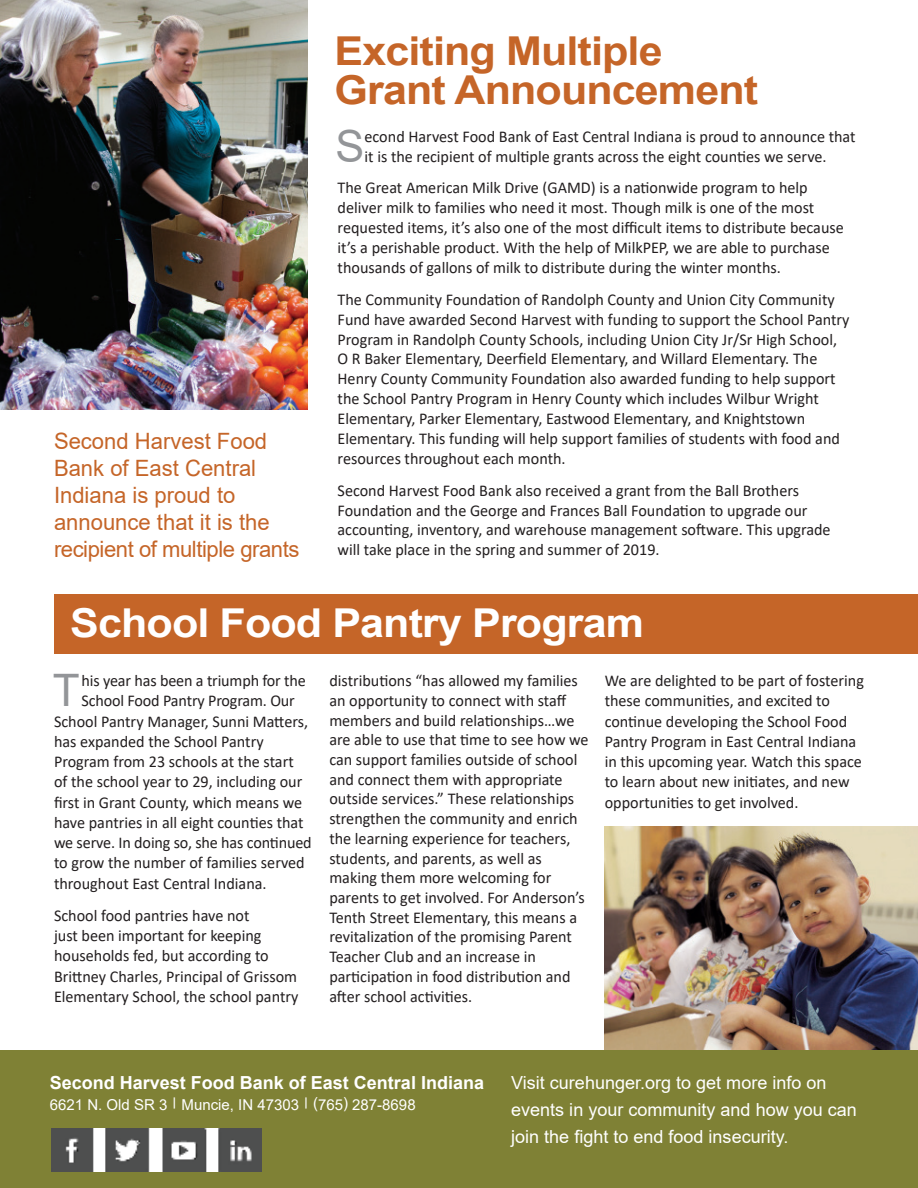
<style>
.page{position:relative;width:918px;height:1188px;background:#fff}
.page>*{position:absolute;margin:0;border:0;box-sizing:border-box;transform-origin:0 0}
.t1{font:44.85px "Arial";color:#939598}
.t2{font:44.25px "Arial";color:#939598}
.t3{font:700 39.9px "Arial";letter-spacing:-.02em;color:#c56528;scale:1.08 1}
.t4{font:700 39.9px "Arial";letter-spacing:-.02em;color:#fff;scale:1.08 1}
.t5{font:22.5px/27px "Arial";color:#c56528}
.t6{font:18px/27.5px "Arial";color:#fff}
.t7{font:700 18px "Arial";color:#fff}
.t8{font:16.5px/19.8px "Calibri";color:#231f20}
.t9{font:15px "Arial";color:#fff}
</style>
<div class="page">
<img style="left:605px;top:826px;width:313px;height:224px">
<img style="left:0;top:0;width:307px;height:410px">
<div style="left:0;top:1050px;width:918px;height:138px;background:#7f8135"></div>
<img style="left:52px;top:1129px;width:210px;height:42px">
<div style="left:54px;top:594px;width:864px;height:59px;background:#c56528"></div>
<p class="t5" style="left:54px;top:427px;width:247px">Second Harvest Food<br>Bank of East Central<br>Indiana is proud to announce that it is the recipient of multiple grants</p>
<p class="t3" style="left:335px;top:23px;width:305px">Exciting Multiple</p>
<p class="t3" style="left:335px;top:62px;width:394px">Grant Announcement</p>
<p class="t2" style="left:336px;top:116px;width:30px">S</p>
<p class="t8" style="left:365px;top:126px;width:493px">econd Harvest Food Bank of East Central Indiana is proud to announce that it is the recipient of multiple grants across the eight counties we serve.</p>
<p class="t8" style="left:338px;top:178px;width:508px">The Great American Milk Drive (GAMD) is a nationwide program to help deliver milk to families who need it most. Though milk is one of the most requested items, it’s also one of the most difficult items to distribute because it’s a perishable product. With the help of MilkPEP, we are able to purchase thousands of gallons of milk to distribute during the winter months.</p>
<p class="t8" style="left:338px;top:289px;width:514px">The Community Foundation of Randolph County and Union City Community Fund have awarded Second Harvest with funding to support the School Pantry Program in Randolph County Schools, including Union City Jr/Sr High School, O R Baker Elementary, Deerfield Elementary, and Willard Elementary. The Henry County Community Foundation also awarded funding to help support the School Pantry Program in Henry County which includes Wilbur Wright Elementary, Parker Elementary, Eastwood Elementary, and Knightstown Elementary. This funding will help support families of students with food and resources throughout each month.</p>
<p class="t8" style="left:338px;top:480px;width:495px">Second Harvest Food Bank also received a grant from the Ball Brothers Foundation and the George and Frances Ball Foundation to upgrade our accounting, inventory, and warehouse management software. This upgrade will take place in the spring and summer of 2019.</p>
<p class="t4" style="left:70px;top:595px;width:533px">School Food Pantry Program</p>
<p class="t1" style="left:53px;top:660px;width:28px">T</p>
<p class="t8" style="left:82px;top:670px;width:226px">his year has been a triumph for the</p>
<p class="t8" style="left:82px;top:691px;width:215px">School Food Pantry Program. Our</p>
<p class="t8" style="left:54px;top:711px;width:256px">School Pantry Manager, Sunni Matters,</p>
<p class="t8" style="left:54px;top:731px;width:211px">has expanded the School Pantry</p>
<p class="t8" style="left:54px;top:751px;width:241px">Program from 23 schools at the start</p>
<p class="t8" style="left:54px;top:772px;width:250px">of the school year to 29, including our</p>
<p class="t8" style="left:54px;top:792px;width:250px">first in Grant County, which means we</p>
<p class="t8" style="left:54px;top:812px;width:251px">have pantries in all eight counties that</p>
<p class="t8" style="left:54px;top:832px;width:259px">we serve. In doing so, she has continued</p>
<p class="t8" style="left:54px;top:853px;width:252px">to grow the number of families served</p>
<p class="t8" style="left:54px;top:873px;width:214px">throughout East Central Indiana.</p>
<p class="t8" style="left:54px;top:905px;width:246px;line-height:20.2px">School food pantries have not<br>just been important for keeping households fed, but according to Brittney Charles, Principal of Grissom Elementary School, the school pantry</p>
<p class="t8" style="left:329px;top:670px;width:261px">distributions “has allowed my families an opportunity to connect with staff members and build relationships…we are able to use that time to see how we can support families outside of school and connect them with appropriate outside services.” These relationships strengthen the community and enrich the learning experience for teachers, students, and parents, as well as making them more welcoming for parents to get involved. For Anderson’s Tenth Street Elementary, this means a revitalization of the promising Parent Teacher Club and an increase in participation in food distribution and after school activities.</p>
<p class="t8" style="left:605px;top:670px;width:261px;line-height:20.2px">We are delighted to be part of fostering these communities, and excited to continue developing the School Food Pantry Program in East Central Indiana in this upcoming year. Watch this space to learn about new initiates, and new opportunities to get involved.</p>
<p class="t7" style="left:50px;top:1070px;width:436px">Second Harvest Food Bank of East Central Indiana</p>
<p class="t9" style="left:50px;top:1094px;width:367px">6621 N. Old SR 3 <sup>|</sup> Muncie, IN 47303 <sup>|</sup> (765) 287-8698</p>
<p class="t6" style="left:511px;top:1068px;width:347px">Visit curehunger.org to get more info on events in your community and how you can join the fight to end food insecurity.</p>
</div>
